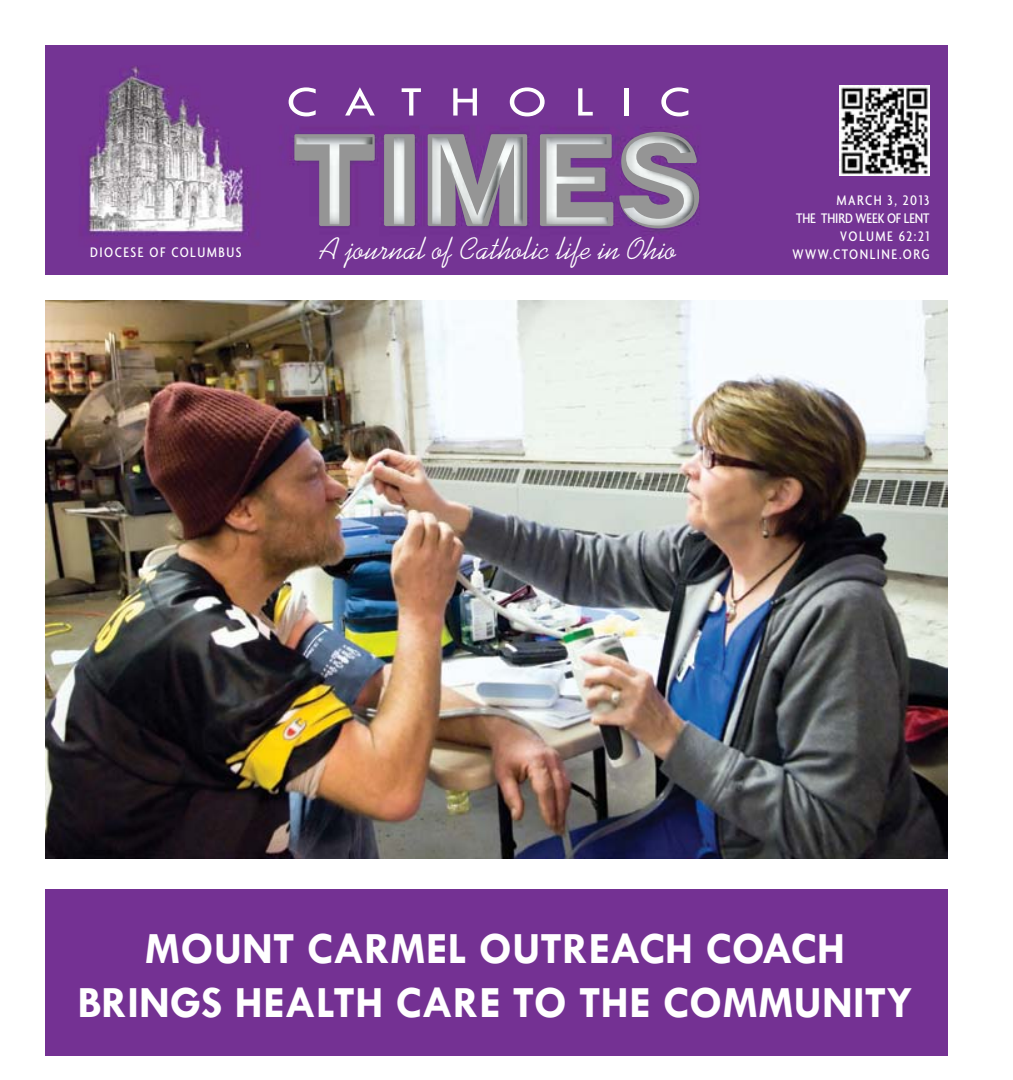
<style>
.page{position:relative;width:1013px;height:1080px;background:#fff}
.page>*{position:absolute;margin:0;border:0;box-sizing:border-box;transform-origin:0 0}
.t1{font:700 45px/54px "Tw Cen";color:#fff;text-align:center}
.t2{font:43.75px "Tw Cen";letter-spacing:.54em;color:#fff;scale:1.16 1}
.t3{font:31.25px "Kaufmann";letter-spacing:.01em;color:#fff}
.t4{font:500 condensed 15px/18px "Agenda";letter-spacing:.1em;color:#fff;text-align:right}
</style>
<div class="page">
<img style="left:45px;top:45px;width:902px;height:229px">
<img style="left:294px;top:132px;width:405px;height:96px">
<img style="left:45px;top:300px;width:902px;height:558px">
<img style="left:839px;top:86px;width:90px;height:90px">
<div style="left:45px;top:889px;width:902px;height:167px;background:#743193"></div>
<h2 class="t2" style="left:287px;top:75px;width:349px">CATHOLIC</h2>
<p class="t4" style="left:90px;top:243px;width:153px">DIOCESE OF COLUMBUS</p>
<h3 class="t3" style="left:321px;top:231px;width:357px">A journal of Catholic life in Ohio</h3>
<p class="t4" style="left:792px;top:191px;width:139px">MARCH 3, 2013<br>THE THIRD WEEK OF LENT<br>VOLUME 62:21<br>WWW.CTONLINE.ORG</p>
<h1 class="t1" style="left:77px;top:920px;width:836px">MOUNT CARMEL OUTREACH COACH<br>BRINGS HEALTH CARE TO THE COMMUNITY</h1>
</div>
